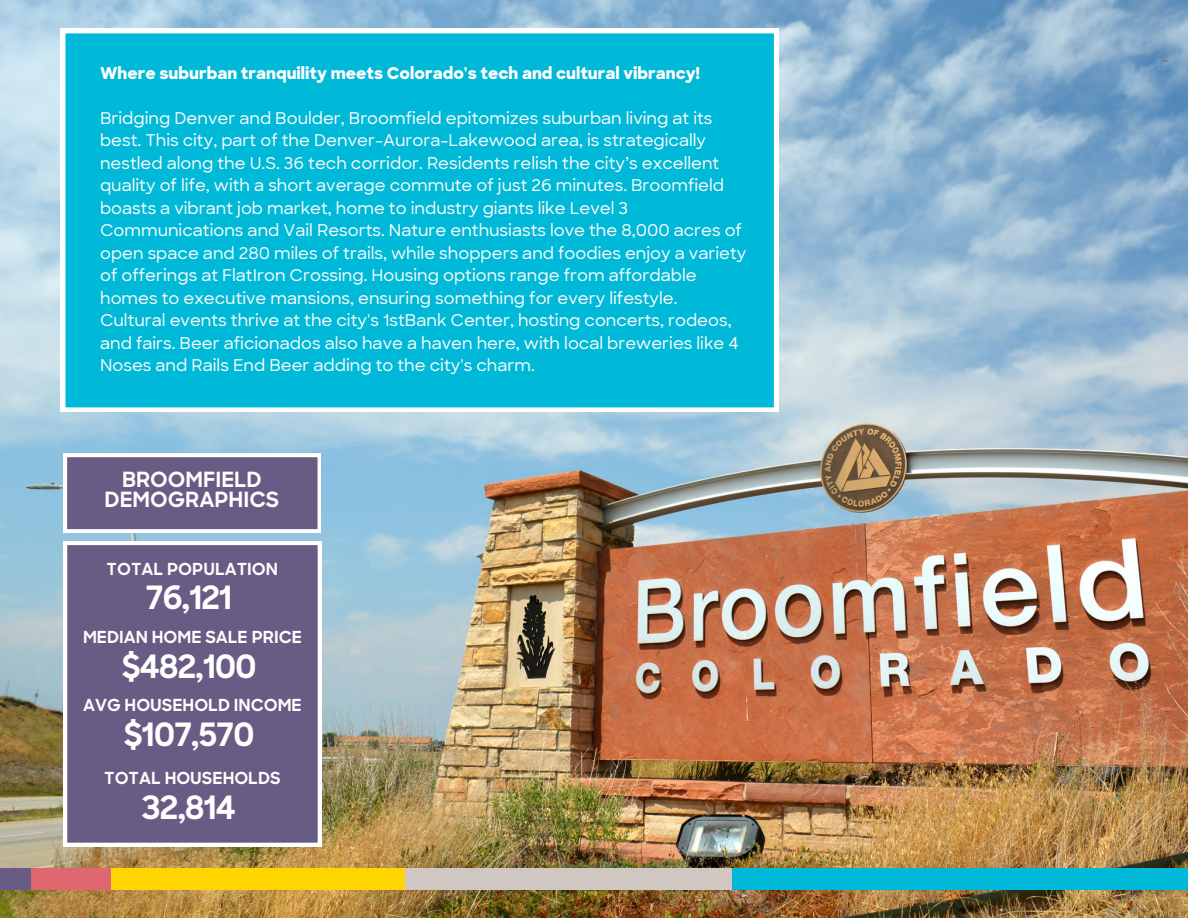
<style>
.page{position:relative;width:1188px;height:918px;background:#fff}
.page>*{position:absolute;margin:0;border:0;box-sizing:border-box;transform-origin:0 0}
.t1{font:700 32.1px "Sharp Sans";letter-spacing:-.04em;color:#fff}
.t2{font:700 21px "Sharp Sans";color:#fff}
.t3{font:700 16.65px "Sharp Sans";color:#fff}
.t4{font:500 16.5px/22.5px "Sharp Sans";color:#fff}
.t5{font:800 16.5px "Sharp Sans";color:#fff}
</style>
<div class="page">
<img style="left:0;top:0;width:1188px;height:918px">
<div style="left:732px;top:869px;width:456px;height:20px;background:#00b8d7"></div>
<div style="left:404px;top:869px;width:328px;height:20px;background:#d0c7c2"></div>
<div style="left:110px;top:869px;width:294px;height:20px;background:#ffd500"></div>
<div style="left:30px;top:869px;width:80px;height:20px;background:#e06670"></div>
<div style="left:0;top:869px;width:30px;height:20px;background:#695c84"></div>
<div style="left:61px;top:29px;width:717px;height:382px;background:#00b8d7"></div>
<div style="left:64px;top:542px;width:257px;height:304px;background:#695c84"></div>
<svg style="left:64px;top:454px;width:257px;height:78px;background:#786c90"></svg>
<p class="t5" style="left:100px;top:62px;width:602px">Where suburban tranquility meets Colorado's tech and cultural vibrancy!</p>
<p class="t4" style="left:100px;top:107px;width:648px">Bridging Denver and Boulder, Broomfield epitomizes suburban living at its best. This city, part of the Denver-Aurora-Lakewood area, is strategically nestled along the U.S. 36 tech corridor. Residents relish the city’s excellent quality of life, with a short average commute of just 26 minutes. Broomfield boasts a vibrant job market, home to industry giants like Level 3<br>Communications and Vail Resorts. Nature enthusiasts love the 8,000 acres of open space and 280 miles of trails, while shoppers and foodies enjoy a variety of offerings at FlatIron Crossing. Housing options range from affordable homes to executive mansions, ensuring something for every lifestyle.<br>Cultural events thrive at the city's 1stBank Center, hosting concerts, rodeos, and fairs. Beer aficionados also have a haven here, with local breweries like 4<br>Noses and Rails End Beer adding to the city's charm.</p>
<p class="t2" style="left:122px;top:471px;width:141px">BROOMFIELD</p>
<p class="t2" style="left:105px;top:491px;width:176px">DEMOGRAPHICS</p>
<p class="t3" style="left:107px;top:562px;width:173px">TOTAL POPULATION</p>
<p class="t1" style="left:146px;top:585px;width:88px">76,121</p>
<p class="t3" style="left:83px;top:631px;width:220px">MEDIAN HOME SALE PRICE</p>
<p class="t1" style="left:121px;top:654px;width:137px">$482,100</p>
<p class="t3" style="left:83px;top:699px;width:220px">AVG HOUSEHOLD INCOME</p>
<p class="t1" style="left:123px;top:722px;width:133px">$107,570</p>
<p class="t3" style="left:104px;top:772px;width:178px">TOTAL HOUSEHOLDS</p>
<p class="t1" style="left:142px;top:795px;width:96px">32,814</p>
</div>
